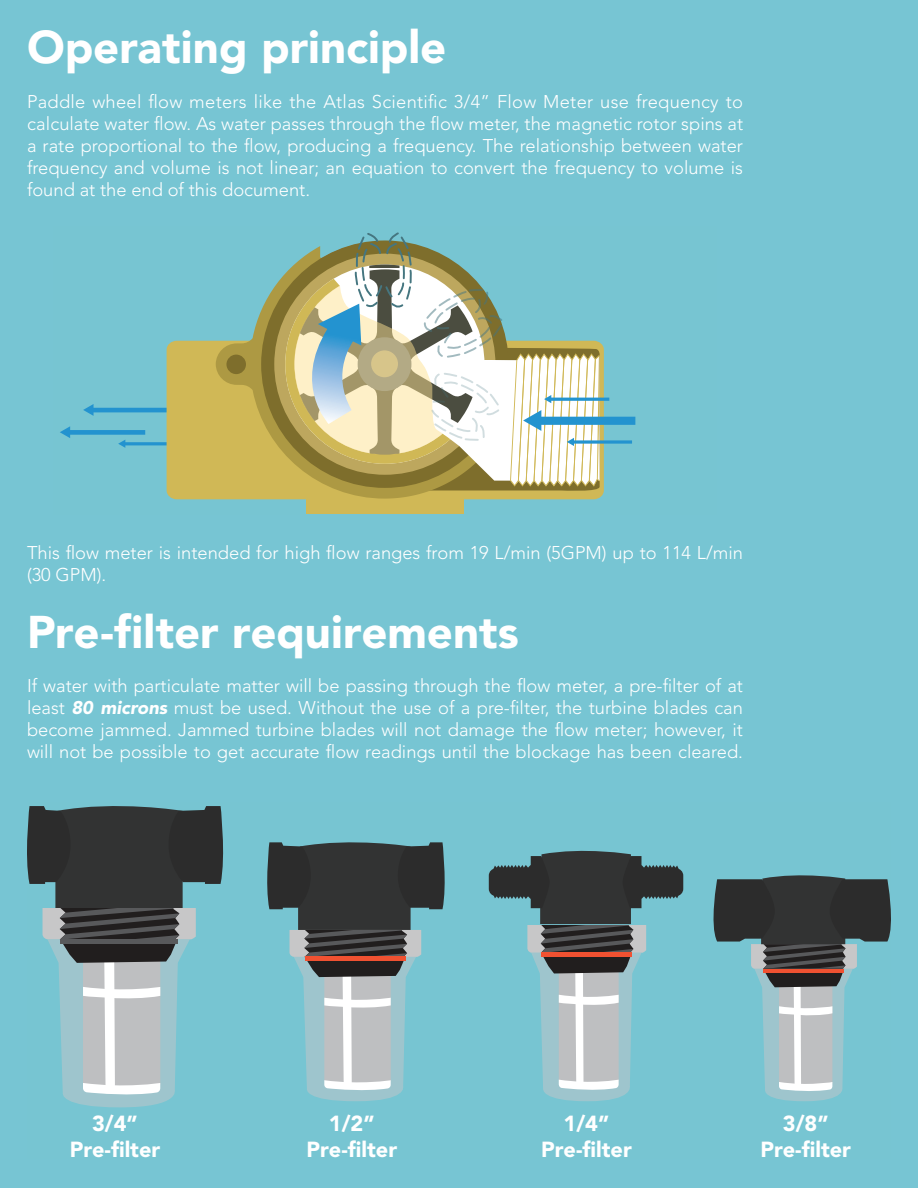
<style>
.page{position:relative;width:918px;height:1188px;background:#77c5d3}
.page>*{position:absolute;margin:0;border:0;box-sizing:border-box;transform-origin:0 0}
.t1{font:900 45.45px "Avenir";color:#fff}
.t2{font:900 21.6px/26px "Avenir";color:#fff;text-align:center}
.t3{font:300 18.3px/22px "Avenir";color:#fff;text-align:justify}
.s1{font-weight:900;font-style:italic}
</style>
<div class="page">
<svg style="left:27px;top:806px;width:197px;height:301px"></svg>
<div style="left:60px;top:939px;width:117px;height:5px;background:#58595b"></div>
<svg style="left:267px;top:842px;width:178px;height:259px"></svg>
<hr style="left:305px;top:957px;width:100px;height:4px;background:#f05131">
<svg style="left:489px;top:850px;width:194px;height:251px"></svg>
<svg style="left:713px;top:875px;width:178px;height:226px"></svg>
<svg style="left:83px;top:404px;width:84px;height:12px"></svg>
<div style="left:306px;top:488px;width:157px;height:26px;background:#d0b856"></div>
<svg style="left:60px;top:426px;width:107px;height:22px"></svg>
<div style="left:167px;top:341px;width:437px;height:158px;background:#d0b856"></div>
<svg style="left:216px;top:274px;width:267px;height:225px;fill:#d0b856"></svg>
<svg style="left:261px;top:240px;width:248px;height:248px;background:#907e3a"></svg>
<div style="left:226px;top:355px;width:20px;height:19px;background:#7e6e2c;border-radius:50%"></div>
<svg style="left:285px;top:232px;width:350px;height:260px"></svg>
<p class="t1" style="left:27px;top:20px;width:421px">Operating principle</p>
<p class="t3" style="left:27px;top:90px;width:718px">Paddle wheel flow meters like the Atlas Scientific 3/4” Flow Meter use frequency to calculate water flow. As water passes through the flow meter, the magnetic rotor spins at a rate proportional to the flow, producing a frequency. The relationship between water frequency and volume is not linear; an equation to convert the frequency to volume is found at the end of this document.</p>
<p class="t3" style="left:27px;top:542px;width:718px">This flow meter is intended for high flow ranges from 19 L/min (5GPM) up to 114 L/min (30 GPM).</p>
<p class="t1" style="left:27px;top:604px;width:493px">Pre-filter requirements</p>
<p class="t3" style="left:27px;top:675px;width:718px">If water with particulate matter will be passing through the flow meter, a pre-filter of at least <span class="s1">80 microns</span> must be used. Without the use of a pre-filter, the turbine blades can become jammed. Jammed turbine blades will not damage the flow meter; however, it will not be possible to get accurate flow readings until the blockage has been cleared.</p>
<p class="t2" style="left:70px;top:1111px;width:92px">3/4”<br>Pre-filter</p>
<p class="t2" style="left:306px;top:1111px;width:92px">1/2”<br>Pre-filter</p>
<p class="t2" style="left:541px;top:1111px;width:92px">1/4”<br>Pre-filter</p>
<p class="t2" style="left:760px;top:1111px;width:92px">3/8”<br>Pre-filter</p>
</div>
